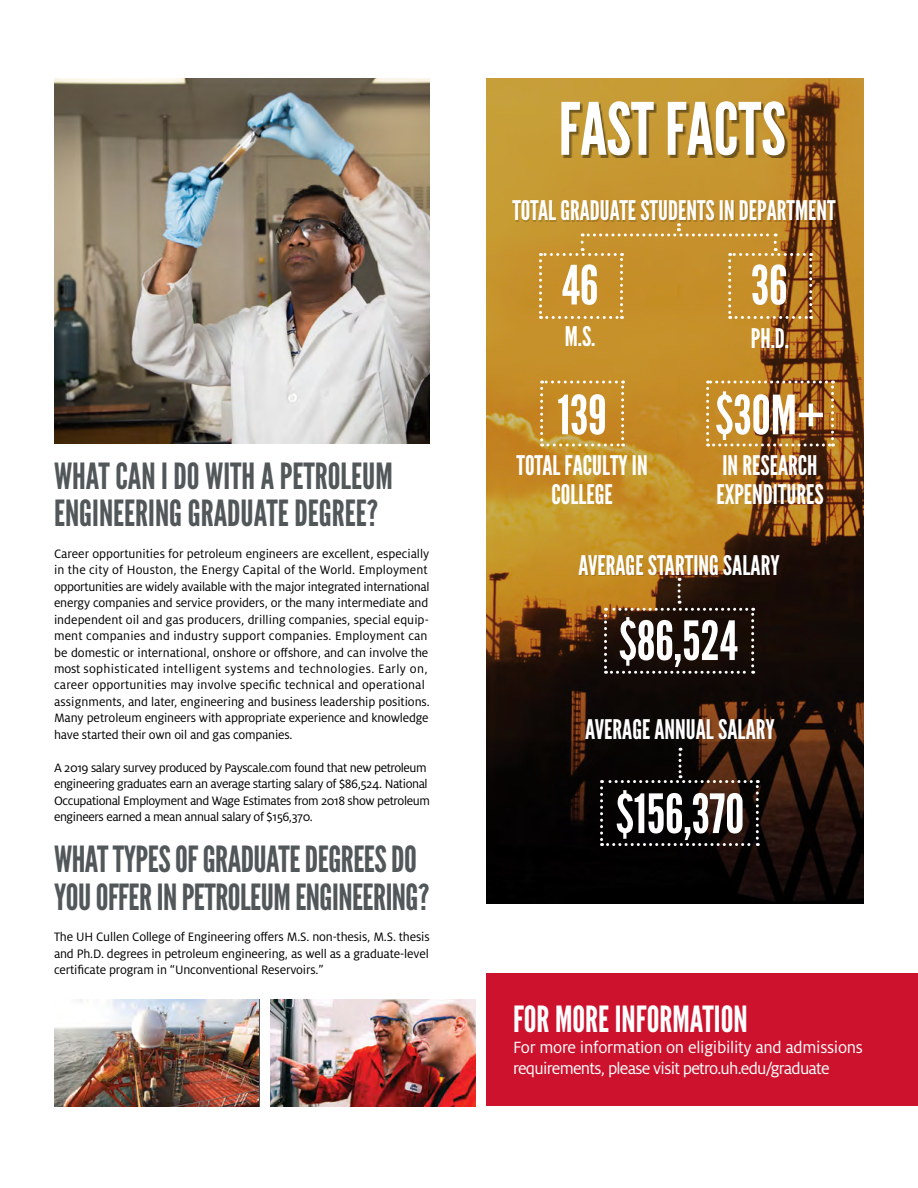
<style>
.page{position:relative;width:918px;height:1188px;background:#fff}
.page>*{position:absolute;margin:0;border:0;box-sizing:border-box;transform-origin:0 0}
.t1{font:72px "League Gothic";color:#fff}
.t2{font:54px "League Gothic";color:#fff}
.t3{font:36px/37.5px "League Gothic";letter-spacing:-.015em;color:#52575a}
.t4{font:36px "League Gothic";color:#fff}
.t5{font:27px/29.4px "League Gothic";color:#fff;text-align:center}
.t6{font:18px/21px "Milo OT";letter-spacing:-.03em;color:#fff}
.t7{font:13.5px/16.5px "Milo OT";letter-spacing:-.01em;color:#000}
.t8{font:13.5px/16.5px "Milo OT";letter-spacing:-.03em;color:#000}
</style>
<div class="page">
<div style="left:487px;top:973px;width:431px;height:133px;background:#cd122d"></div>
<img style="left:270px;top:999px;width:206px;height:107px">
<img style="left:54px;top:999px;width:205px;height:107px">
<svg style="left:487px;top:78px;width:377px;height:825px;background:#745119"></svg>
<div style="left:564px;top:103px;width:224px;height:55px;background:#000;opacity:.44"></div>
<div style="left:580px;top:555px;width:201px;height:21px;background:#000;opacity:.15"></div>
<div style="left:514px;top:201px;width:323px;height:21px;background:#000;opacity:.15"></div>
<svg style="left:604px;top:578px;width:150px;height:96px;background:#362211"></svg>
<svg style="left:540px;top:381px;width:84px;height:66px;background:#c89132"></svg>
<svg style="left:706px;top:381px;width:128px;height:66px;background:#a76f28"></svg>
<svg style="left:539px;top:223px;width:273px;height:96px;background:#c18d2f"></svg>
<img style="left:54px;top:78px;width:376px;height:365px">
<div style="left:587px;top:719px;width:189px;height:21px;background:#000;opacity:.15"></div>
<svg style="left:600px;top:748px;width:159px;height:98px;background:#1a110e"></svg>
<h3 class="t3" style="left:54px;top:457px;width:340px">WHAT CAN I DO WITH A PETROLEUM<br>ENGINEERING GRADUATE DEGREE?</h3>
<p class="t7" style="left:54px;top:545px;width:377px">Career opportunities for petroleum engineers are excellent, especially in the city of Houston, the Energy Capital of the World. Employment opportunities are widely available with the major integrated international energy companies and service providers, or the many intermediate and independent oil and gas producers, drilling companies, special equip&shy;ment companies and industry support companies. Employment can be domestic or international, onshore or offshore, and can involve the most sophisticated intelligent systems and technologies. Early on, career opportunities may involve specific technical and operational assignments, and later, engineering and business leadership positions.<br>Many petroleum engineers with appropriate experience and knowledge have started their own oil and gas companies.</p>
<p class="t8" style="left:54px;top:760px;width:377px">A 2019 salary survey produced by Payscale.com found that new petroleum engineering graduates earn an average starting salary of $86,524. National Occupational Employment and Wage Estimates from 2018 show petroleum engineers earned a mean annual salary of $156,370.</p>
<h3 class="t3" style="left:54px;top:841px;width:377px">WHAT TYPES OF GRADUATE DEGREES DO<br>YOU OFFER IN PETROLEUM ENGINEERING?</h3>
<p class="t7" style="left:54px;top:929px;width:377px;text-align:justify">The UH Cullen College of Engineering offers M.S. non-thesis, M.S. thesis and Ph.D. degrees in petroleum engineering, as well as a graduate-level certificate program in “Unconventional Reservoirs.”</p>
<h1 class="t1" style="left:559px;top:86px;width:229px">FAST FACTS</h1>
<h3 class="t5" style="left:512px;top:196px;width:325px">TOTAL GRADUATE STUDENTS IN DEPARTMENT</h3>
<h2 class="t2" style="left:562px;top:253px;width:38px">46</h2>
<h3 class="t5" style="left:565px;top:321px;width:32px">M.S.</h3>
<h2 class="t2" style="left:558px;top:383px;width:51px">139</h2>
<h3 class="t5" style="left:517px;top:450px;width:133px">TOTAL FACULTY IN<br>COLLEGE</h3>
<h2 class="t2" style="left:751px;top:253px;width:38px">36</h2>
<h3 class="t5" style="left:751px;top:324px;width:40px">PH.D.</h3>
<h2 class="t2" style="left:715px;top:383px;width:111px">$30M+</h2>
<h3 class="t5" style="left:716px;top:450px;width:109px;text-align:left">IN RESEARCH<br>EXPENDITURES</h3>
<h3 class="t5" style="left:579px;top:550px;width:203px">AVERAGE STARTING SALARY</h3>
<h2 class="t2" style="left:619px;top:609px;width:121px">$86,524</h2>
<h3 class="t5" style="left:585px;top:714px;width:191px">AVERAGE ANNUAL SALARY</h3>
<h2 class="t2" style="left:616px;top:782px;width:130px">$156,370</h2>
<h3 class="t4" style="left:513px;top:998px;width:236px">FOR MORE INFORMATION</h3>
<h3 class="t6" style="left:513px;top:1037px;width:351px">For more information on eligibility and admissions requirements, please visit petro.uh.edu/graduate</h3>
</div>
